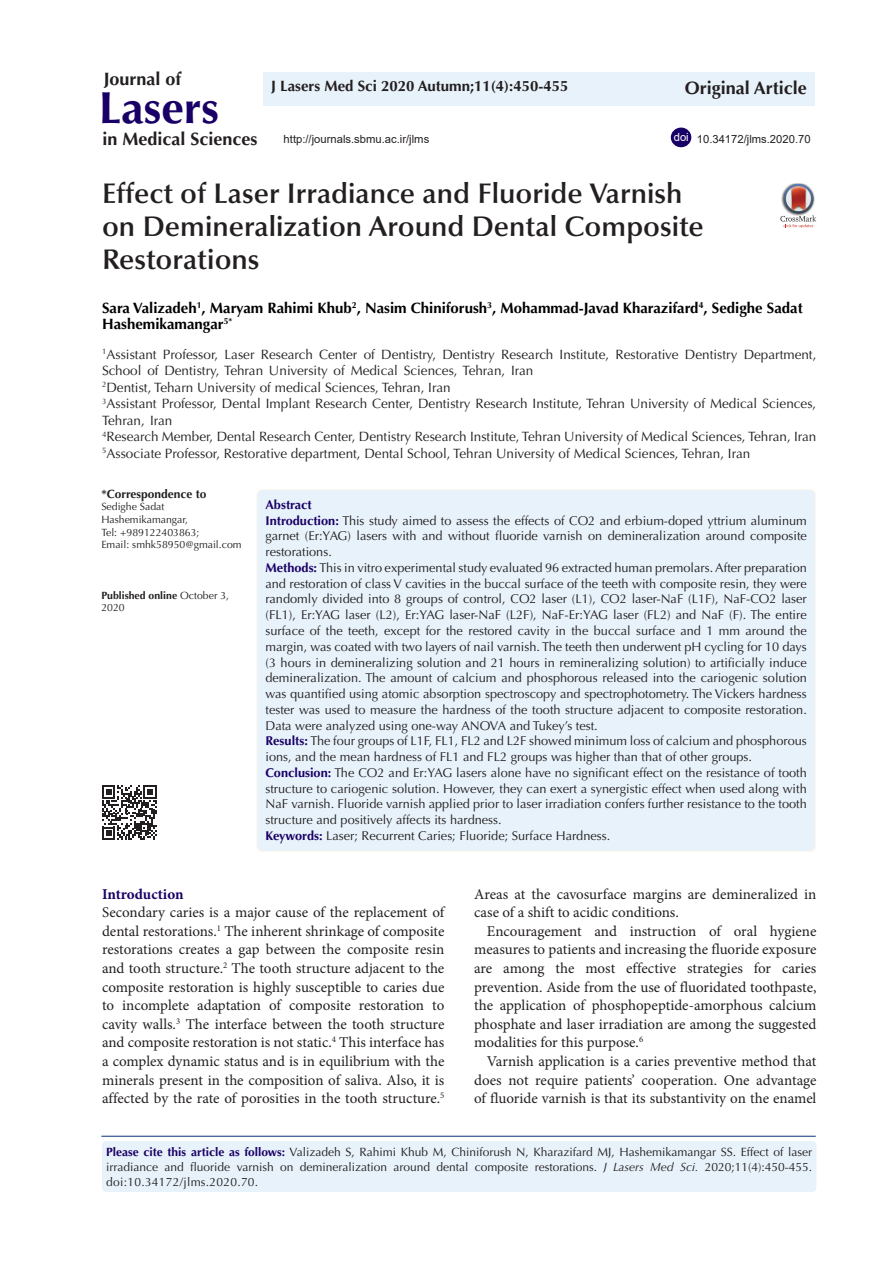
<style>
.page{position:relative;width:893px;height:1263px;background:#fff}
.page>*{position:absolute;margin:0;border:0;box-sizing:border-box;transform-origin:0 0}
.t1{font:700 45px "Optima LT Std";color:#190066}
.t2{font:600 28.5px/33px "Optima LT Std";color:#231f20}
.t3{font:700 18px "Optima LT Std";color:#231f20}
.t4{font:15px/18.6px "Minion Pro";color:#231f20;text-align:justify}
.t5{font:700 15px/16.5px "Optima LT Std";color:#000}
.t6{font:700 15px "Optima LT Std";color:#231f20}
.t7{font:700 15px "Minion Pro";letter-spacing:-.005em;color:#190066}
.t8{font:13.5px/16.5px "Optima LT Std";color:#231f20}
.t9{font:12.75px/15.8px "Optima LT Std";color:#231f20;text-align:justify}
.Default{font:700 12.75px "Optima LT Std";color:#190066}
.t10{font:12px/15px "Optima LT Std";color:#231f20;text-align:justify}
.t11{font:700 12px "Optima LT Std";color:#231f20}
.t12{font:11.25px "Arial";color:#231f20}
.t13{font:11.25px "Arial";color:#fff}
.t14{font:10.5px/12.6px "Optima LT Std";color:#231f20}
.t15{font:700 10.5px/12.6px "Optima LT Std";color:#231f20}
.s1{font-weight:700;color:#190066}
.s2{font-weight:400}
.s3{font-style:italic}
</style>
<div class="page">
<hr style="left:101px;top:1136px;width:715px;height:1px;background:#053278">
<div style="left:102px;top:1141px;width:714px;height:51px;background:#e8f2fa;border-radius:4px"></div>
<img style="left:792px;top:183px;width:12px;height:1px">
<svg style="left:780px;top:184px;width:36px;height:44px"></svg>
<div style="left:649px;top:72px;width:166px;height:34px;background:#e8f2fa"></div>
<div style="left:671px;top:128px;width:20px;height:19px;background:#190066;border-radius:50%"></div>
<div style="left:257px;top:489px;width:559px;height:362px;background:#e8f2fa;border-radius:6px"></div>
<svg style="left:102px;top:785px;width:54px;height:55px"></svg>
<div style="left:263px;top:72px;width:386px;height:34px;background:#e8f2fa"></div>
<p class="t3" style="left:104px;top:68px;width:79px">Journal of</p>
<p class="t1" style="left:99px;top:81px;width:122px">Lasers</p>
<p class="t3" style="left:103px;top:129px;width:157px">in Medical Sciences</p>
<p class="t3" style="left:685px;top:77px;width:124px">Original Article</p>
<p class="t13" style="left:674px;top:129px;width:17px">doi</p>
<p class="t12" style="left:697px;top:131px;width:115px">10.34172/jlms.2020.70</p>
<p class="t2" style="left:102px;top:177px;width:603px">Effect of Laser Irradiance and Fluoride Varnish on Demineralization Around Dental Composite<br>Restorations</p>
<p class="t5" style="left:102px;top:300px;width:702px">Sara Valizadeh<sup>1</sup>, Maryam Rahimi Khub<sup>2</sup>, Nasim Chiniforush<sup>3</sup>, Mohammad-Javad Kharazifard<sup>4</sup>, Sedighe Sadat<br>Hashemikamangar<sup>5*</sup></p>
<p class="t8" style="left:102px;top:346px;width:716px"><sup>1</sup>Assistant Professor, Laser Research Center of Dentistry, Dentistry Research Institute, Restorative Dentistry Department,<br>School of Dentistry, Tehran University of Medical Sciences, Tehran, Iran</p>
<p class="t8" style="left:102px;top:379px;width:350px"><sup>2</sup>Dentist, Teharn University of medical Sciences, Tehran, Iran</p>
<p class="t8" style="left:102px;top:396px;width:716px"><sup>3</sup>Assistant Professor, Dental Implant Research Center, Dentistry Research Institute, Tehran University of Medical Sciences,<br>Tehran, Iran</p>
<p class="t8" style="left:102px;top:429px;width:716px"><sup>4</sup>Research Member, Dental Research Center, Dentistry Research Institute, Tehran University of Medical Sciences, Tehran, Iran</p>
<p class="t8" style="left:102px;top:445px;width:650px"><sup>5</sup>Associate Professor, Restorative department, Dental School, Tehran University of Medical Sciences, Tehran, Iran</p>
<p class="Default" style="left:265px;top:497px;width:48px">Abstract</p>
<p class="t9" style="left:265px;top:513px;width:543px"><span class="s1">Introduction:</span> This study aimed to assess the effects of CO2 and erbium-doped yttrium aluminum garnet (Er:YAG) lasers with and without fluoride varnish on demineralization around composite restorations.</p>
<p class="t9" style="left:265px;top:560px;width:543px"><span class="s1">Methods:</span> This in vitro experimental study evaluated 96 extracted human premolars. After preparation and restoration of class V cavities in the buccal surface of the teeth with composite resin, they were randomly divided into 8 groups of control, CO2 laser (L1), CO2 laser-NaF (L1F), NaF-CO2 laser (FL1), Er:YAG laser (L2), Er:YAG laser-NaF (L2F), NaF-Er:YAG laser (FL2) and NaF (F). The entire surface of the teeth, except for the restored cavity in the buccal surface and 1 mm around the margin, was coated with two layers of nail varnish. The teeth then underwent pH cycling for 10 days (3 hours in demineralizing solution and 21 hours in remineralizing solution) to artificially induce demineralization. The amount of calcium and phosphorous released into the cariogenic solution was quantified using atomic absorption spectroscopy and spectrophotometry. The Vickers hardness tester was used to measure the hardness of the tooth structure adjacent to composite restoration.<br>Data were analyzed using one-way ANOVA and Tukey’s test.</p>
<p class="t9" style="left:265px;top:733px;width:543px"><span class="s1">Results:</span> The four groups of L1F, FL1, FL2 and L2F showed minimum loss of calcium and phosphorous ions, and the mean hardness of FL1 and FL2 groups was higher than that of other groups.</p>
<p class="t9" style="left:265px;top:765px;width:543px"><span class="s1">Conclusion:</span> The CO2 and Er:YAG lasers alone have no significant effect on the resistance of tooth structure to cariogenic solution. However, they can exert a synergistic effect when used along with NaF varnish. Fluoride varnish applied prior to laser irradiation confers further resistance to the tooth structure and positively affects its hardness.</p>
<p class="t9" style="left:265px;top:828px;width:346px"><span class="s1">Keywords:</span> Laser; Recurrent Caries; Fluoride; Surface Hardness.</p>
<p class="t6" style="left:271px;top:78px;width:299px">J Lasers Med Sci 2020 Autumn;11(4):450-455</p>
<p class="t12" style="left:284px;top:131px;width:147px">http://journals.sbmu.ac.ir/jlms</p>
<p class="t11" style="left:101px;top:487px;width:107px">*Correspondence to</p>
<p class="t14" style="left:101px;top:501px;width:88px">Sedighe Sadat<br>Hashemikamangar,</p>
<p class="t14" style="left:101px;top:526px;width:100px">Tel: +989122403863;</p>
<p class="t14" style="left:101px;top:538px;width:142px">Email: smhk58950@gmail.com</p>
<p class="t15" style="left:101px;top:589px;width:129px">Published online <span class="s2">October 3,<br>2020</span></p>
<p class="t7" style="left:102px;top:883px;width:83px">Introduction</p>
<p class="t4" style="left:102px;top:903px;width:344px">Secondary caries is a major cause of the replacement of dental restorations.<sup>1</sup> The inherent shrinkage of composite restorations creates a gap between the composite resin and tooth structure.<sup>2</sup> The tooth structure adjacent to the composite restoration is highly susceptible to caries due to incomplete adaptation of composite restoration to cavity walls.<sup>3</sup> The interface between the tooth structure and composite restoration is not static.<sup>4</sup> This interface has a complex dynamic status and is in equilibrium with the minerals present in the composition of saliva. Also, it is affected by the rate of porosities in the tooth structure.<sup>5</sup></p>
<p class="t4" style="left:474px;top:884px;width:344px">Areas at the cavosurface margins are demineralized in case of a shift to acidic conditions.</p>
<p class="t4" style="left:474px;top:922px;width:344px;text-indent:13px">Encouragement and instruction of oral hygiene measures to patients and increasing the fluoride exposure are among the most effective strategies for caries prevention. Aside from the use of fluoridated toothpaste, the application of phosphopeptide-amorphous calcium phosphate and laser irradiation are among the suggested modalities for this purpose.<sup>6</sup></p>
<p class="t4" style="left:474px;top:1052px;width:344px;text-indent:13px">Varnish application is a caries preventive method that does not require patients’ cooperation. One advantage of fluoride varnish is that its substantivity on the enamel</p>
<p class="t10" style="left:106px;top:1144px;width:707px"><span class="s1">Please cite this article as follows:</span> Valizadeh S, Rahimi Khub M, Chiniforush N, Kharazifard MJ, Hashemikamangar SS. Effect of laser irradiance and fluoride varnish on demineralization around dental composite restorations. <span class="s3">J Lasers Med Sci.</span> 2020;11(4):450-455. doi:10.34172/jlms.2020.70.</p>
</div>
